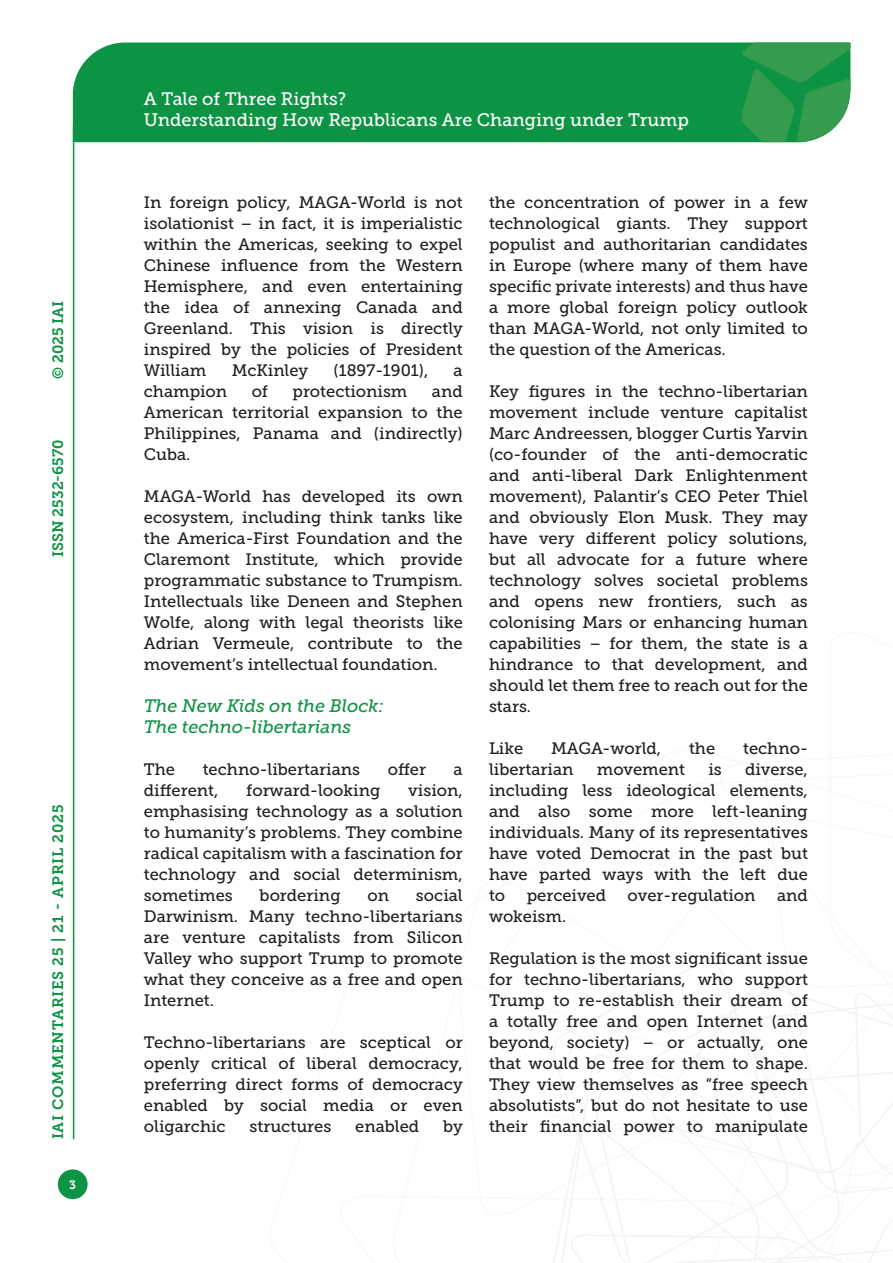
<style>
.page{position:relative;width:893px;height:1263px;background:#fff}
.page>*{position:absolute;margin:0;border:0;box-sizing:border-box;transform-origin:0 0}
.t1{font:18px/21.6px "Museo Slab 500";color:#fff}
.Titolo_paragrafo_2{font:italic 18px "Museo Slab 500";color:#0d9344}
.Testo{font:16.5px/21px "Museo Slab 500";color:#231f20;text-align:justify}
.t2{font:15px "Museo Slab 700";letter-spacing:.05em;color:#0d9344}
.t3{font:15px "Museo Slab 700";color:#0d9344}
.t4{font:12px "Museo Slab 700";color:#fff}
</style>
<div class="page">
<svg style="left:553px;top:960px;width:340px;height:303px"></svg>
<div style="left:73px;top:43px;width:668px;height:99px;background:#0d9344"></div>
<svg style="left:741px;top:43px;width:109px;height:99px;background:#339d54"></svg>
<div style="left:58px;top:1169px;width:30px;height:30px;background:#0d9344;border-radius:50%"></div>
<hr style="left:73px;top:126px;width:1px;height:1013px;background:#0d9344">
<p class="t2" style="left:50px;top:379px;width:80px;rotate:-90deg">© 2025 IAI</p>
<p class="t3" style="left:50px;top:557px;width:119px;rotate:-90deg">ISSN 2532-6570</p>
<p class="t2" style="left:50px;top:1139px;width:336px;rotate:-90deg">IAI COMMENTARIES 25 | 21 - APRIL 2025</p>
<p class="t4" style="left:69px;top:1178px;width:8px">3</p>
<p class="t1" style="left:144px;top:88px;width:546px">A Tale of Three Rights?<br>Understanding How Republicans Are Changing under Trump</p>
<p class="Testo" style="left:144px;top:192px;width:320px">In foreign policy, MAGA-World is not isolationist – in fact, it is imperialistic within the Americas, seeking to expel Chinese influence from the Western Hemisphere, and even entertaining the idea of annexing Canada and Greenland. This vision is directly inspired by the policies of President William</p>
<p class="Testo" style="left:232px;top:360px;width:78px">McKinley</p>
<p class="Testo" style="left:334px;top:360px;width:96px">(1897-1901),</p>
<p class="Testo" style="left:454px;top:360px;width:11px">a</p>
<p class="Testo" style="left:144px;top:381px;width:85px">champion</p>
<p class="Testo" style="left:252px;top:381px;width:18px">of</p>
<p class="Testo" style="left:292px;top:381px;width:116px">protectionism</p>
<p class="Testo" style="left:144px;top:381px;width:320px;text-indent:288px">and American territorial expansion to the Philippines, Panama and (indirectly)<br>Cuba.</p>
<p class="Testo" style="left:144px;top:486px;width:320px">MAGA-World has developed its own ecosystem, including think tanks like the America-First Foundation and the Claremont Institute, which provide programmatic substance to Trumpism.<br>Intellectuals like Deneen and Stephen Wolfe, along with legal theorists like Adrian Vermeule, contribute to the movement’s intellectual foundation.</p>
<p class="Titolo_paragrafo_2" style="left:144px;top:696px;width:241px">The New Kids on the Block:</p>
<p class="Titolo_paragrafo_2" style="left:144px;top:717px;width:209px">The techno-libertarians</p>
<p class="Testo" style="left:144px;top:759px;width:33px">The</p>
<p class="Testo" style="left:203px;top:759px;width:159px">techno-libertarians</p>
<p class="Testo" style="left:388px;top:759px;width:40px">offer</p>
<p class="Testo" style="left:454px;top:759px;width:11px">a</p>
<p class="Testo" style="left:144px;top:780px;width:76px">different,</p>
<p class="Testo" style="left:246px;top:780px;width:136px">forward-looking</p>
<p class="Testo" style="left:144px;top:780px;width:320px;text-indent:264px">vision, emphasising technology as a solution to humanity’s problems. They combine radical capitalism with a fascination for technology and social determinism, sometimes</p>
<p class="Testo" style="left:144px;top:885px;width:320px;text-indent:272px">social Darwinism. Many techno-libertarians are venture capitalists from Silicon Valley who support Trump to promote what they conceive as a free and open Internet.</p>
<p class="Testo" style="left:144px;top:1032px;width:320px">Techno-libertarians are sceptical or openly critical of liberal democracy, preferring direct forms of democracy enabled by social media or even oligarchic</p>
<p class="Testo" style="left:260px;top:885px;width:83px">bordering</p>
<p class="Testo" style="left:367px;top:885px;width:23px">on</p>
<p class="Testo" style="left:249px;top:1116px;width:83px">structures</p>
<p class="Testo" style="left:355px;top:1116px;width:66px">enabled</p>
<p class="Testo" style="left:443px;top:1116px;width:21px">by</p>
<p class="Testo" style="left:489px;top:192px;width:320px">the concentration of power in a few technological giants. They support populist and authoritarian candidates in Europe (where many of them have specific private interests) and thus have a more global foreign policy outlook than MAGA-World, not only limited to the question of the Americas.</p>
<p class="Testo" style="left:489px;top:381px;width:320px">Key figures in the techno-libertarian movement include venture capitalist Marc Andreessen, blogger Curtis Yarvin (co-founder of the anti-democratic and anti-liberal Dark Enlightenment movement), Palantir’s CEO Peter Thiel and obviously Elon Musk. They may have very different policy solutions, but all advocate for a future where technology solves societal problems and opens new frontiers, such as colonising Mars or enhancing human capabilities – for them, the state is a hindrance to that development, and should let them free to reach out for the stars.</p>
<p class="Testo" style="left:489px;top:738px;width:36px">Like</p>
<p class="Testo" style="left:551px;top:738px;width:112px">MAGA-world,</p>
<p class="Testo" style="left:689px;top:738px;width:28px">the</p>
<p class="Testo" style="left:743px;top:738px;width:66px">techno-</p>
<p class="Testo" style="left:489px;top:759px;width:86px">libertarian</p>
<p class="Testo" style="left:597px;top:759px;width:90px">movement</p>
<p class="Testo" style="left:708px;top:759px;width:15px">is</p>
<p class="Testo" style="left:489px;top:759px;width:320px;text-indent:256px">diverse, including less ideological elements, and also some more left-leaning individuals. Many of its representatives have voted Democrat in the past but have parted ways with the left due to</p>
<p class="Testo" style="left:527px;top:885px;width:81px">perceived</p>
<p class="Testo" style="left:628px;top:885px;width:129px">over-regulation</p>
<p class="Testo" style="left:777px;top:885px;width:32px">and</p>
<p class="Testo" style="left:489px;top:906px;width:79px">wokeism.</p>
<p class="Testo" style="left:489px;top:948px;width:320px">Regulation is the most significant issue for techno-libertarians, who support Trump to re-establish their dream of a totally free and open Internet (and beyond, society) – or actually, one that would be free for them to shape.<br>They view themselves as “free speech absolutists”, but do not hesitate to use their financial power to manipulate</p>
</div>
